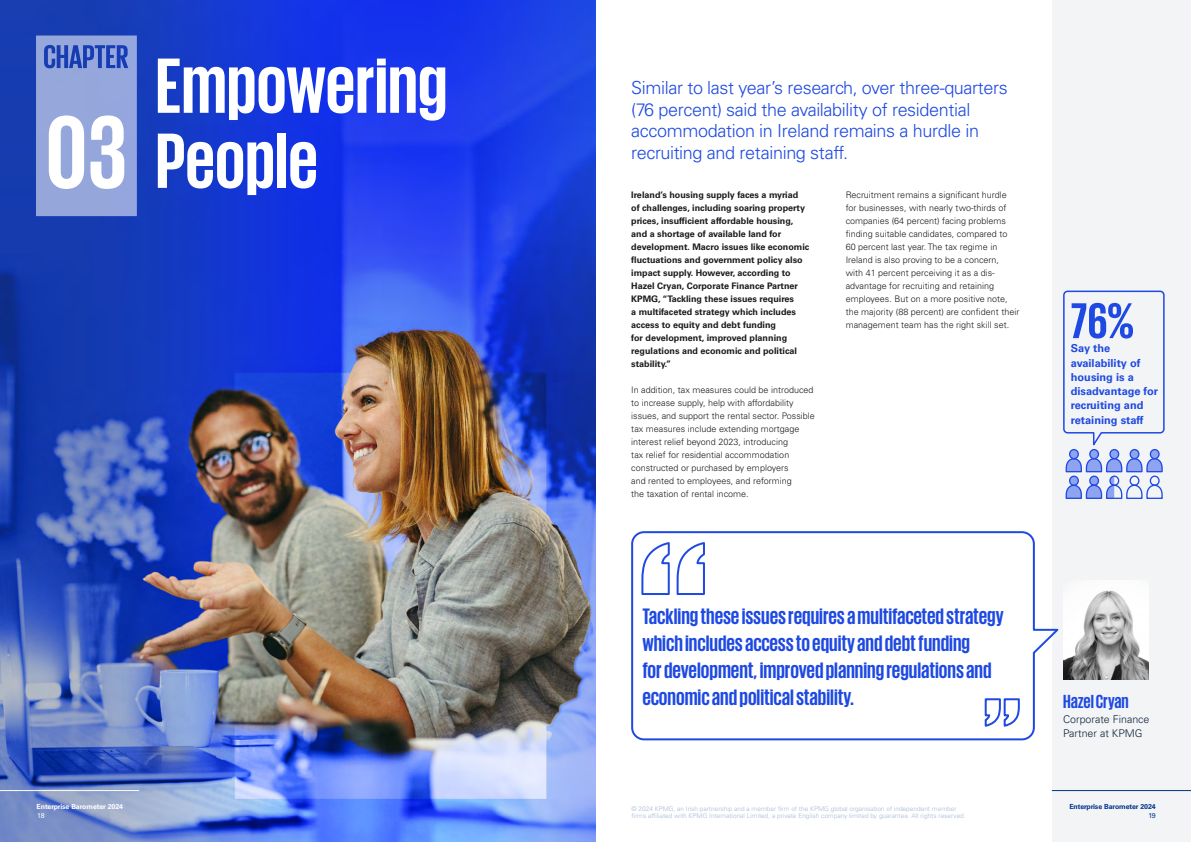
<style>
.page{position:relative;width:1191px;height:842px;background:#fff}
.page>*{position:absolute;margin:0;border:0;box-sizing:border-box;transform-origin:0 0}
.t1{font:700 105.9px "KPMG";color:#fff}
.t2{font:700 80px/75px "KPMG";color:#fff}
.t3{font:700 51.3px "KPMG";color:#1e49e2}
.t4{font:700 22.9px/27px "KPMG";color:#1e49e2}
.t5{font:700 19.4px "KPMG";color:#1e49e2}
.t6{font:300 18px/21.6px "Univers LT Std";letter-spacing:-.02em;color:#1e49e2}
.t7{font:700 11px/14.3px "Univers LT Std";color:#1e49e2}
.t8{font:300 10.6px/14.8px "Univers LT Std";color:#0c233c}
.t9{font:300 9px/13px "Univers LT Std";color:#1a1a1a}
.t10{font:700 9px/13px "Univers LT Std";color:#1a1a1a}
.t11{font:700 7px "Univers LT Std";letter-spacing:-.01em;color:#00338d}
.t12{font:700 7px "Univers LT Std";letter-spacing:-.01em;color:#fff}
.t13{font:7px "Univers LT Std";color:#00338d}
.t14{font:7px "Univers LT Std";color:#fff}
.t15{font:300 6.5px/7px "Univers LT Std";color:#a6b8d7}
</style>
<div class="page">
<div style="left:1051px;top:0;width:140px;height:842px;background:#f3f4f5"></div>
<hr style="left:1051px;top:790px;width:140px;height:1px;background:#00338d">
<img style="left:0;top:0;width:595px;height:842px">
<svg style="left:36px;top:36px;width:101px;height:180px;background:#8d9fd8"></svg>
<svg style="left:631px;top:530px;width:428px;height:211px"></svg>
<img style="left:1063px;top:591px;width:85px;height:88px">
<svg style="left:1150px;top:450px;width:9px;height:9px"></svg>
<div style="left:1130px;top:450px;width:8px;height:9px;background:#8fa4f0;border-radius:50%"></div>
<div style="left:1110px;top:450px;width:8px;height:9px;background:#8fa4f0;border-radius:50%"></div>
<div style="left:1089px;top:450px;width:9px;height:9px;background:#8fa4f0;border-radius:50%"></div>
<div style="left:1069px;top:450px;width:9px;height:9px;background:#8fa4f0;border-radius:50%"></div>
<div style="left:1149px;top:449px;width:10px;height:10px;border:1px solid #1e49e2;border-radius:50%"></div>
<div style="left:1129px;top:449px;width:10px;height:10px;border:1px solid #1e49e2;border-radius:50%"></div>
<div style="left:1109px;top:449px;width:10px;height:10px;border:1px solid #1e49e2;border-radius:50%"></div>
<div style="left:1089px;top:449px;width:10px;height:10px;border:1px solid #1e49e2;border-radius:50%"></div>
<div style="left:1069px;top:449px;width:10px;height:10px;border:1px solid #1e49e2;border-radius:50%"></div>
<svg style="left:1065px;top:459px;width:98px;height:40px"></svg>
<svg style="left:1063px;top:290px;width:102px;height:160px"></svg>
<hr style="left:0;top:790px;width:139px;height:1px;background:#fff">
<h1 class="t1" style="left:46px;top:99px;width:83px">03</h1>
<h2 class="t2" style="left:156px;top:46px;width:293px">Empowering<br>People</h2>
<p class="t12" style="left:37px;top:802px;width:88px">Enterprise Barometer 2024</p>
<p class="t14" style="left:37px;top:812px;width:9px">18</p>
<h3 class="t6" style="left:631px;top:77px;width:378px">Similar to last year’s research, over three-quarters (76 percent) said the availability of residential accommodation in Ireland remains a hurdle in recruiting and retaining staff.</h3>
<p class="t10" style="left:631px;top:189px;width:180px">Ireland’s housing supply faces a myriad<br>of challenges, including soaring property prices, insufficient affordable housing, and a shortage of available land for development. Macro issues like economic fluctuations and government policy also impact supply. However, according to Hazel Cryan, Corporate Finance Partner KPMG, “Tackling these issues requires<br>a multifaceted strategy which includes access to equity and debt funding<br>for development, improved planning regulations and economic and political stability.”</p>
<p class="t9" style="left:631px;top:383px;width:185px">In addition, tax measures could be introduced to increase supply, help with affordability issues, and support the rental sector. Possible tax measures include extending mortgage interest relief beyond 2023, introducing<br>tax relief for residential accommodation constructed or purchased by employers<br>and rented to employees, and reforming<br>the taxation of rental income.</p>
<p class="t9" style="left:845px;top:188px;width:175px">Recruitment remains a significant hurdle for businesses, with nearly two-thirds of companies (64 percent) facing problems finding suitable candidates, compared to 60 percent last year. The tax regime in Ireland is also proving to be a concern,<br>with 41 percent perceiving it as a dis&shy;advantage for recruiting and retaining employees. But on a more positive note, the majority (88 percent) are confident their management team has the right skill set.</p>
<h3 class="t3" style="left:1070px;top:295px;width:65px">76%</h3>
<p class="t7" style="left:1070px;top:341px;width:89px">Say the availability of housing is a disadvantage for recruiting and retaining staff</p>
<h3 class="t4" style="left:642px;top:602px;width:363px">Tackling these issues requires a multifaceted strategy which includes access to equity and debt funding<br>for development, improved planning regulations and economic and political stability.</h3>
<h3 class="t5" style="left:1063px;top:691px;width:67px">Hazel Cryan</h3>
<p class="t8" style="left:1063px;top:711px;width:88px">Corporate Finance<br>Partner at KPMG</p>
<p class="t15" style="left:631px;top:805px;width:336px">© 2024 KPMG, an Irish partnership and a member firm of the KPMG global organisation of independent member firms affiliated with KPMG International Limited, a private English company limited by guarantee. All rights reserved.</p>
<p class="t11" style="left:1069px;top:802px;width:88px">Enterprise Barometer 2024</p>
<p class="t13" style="left:1148px;top:812px;width:9px">19</p>
</div>
